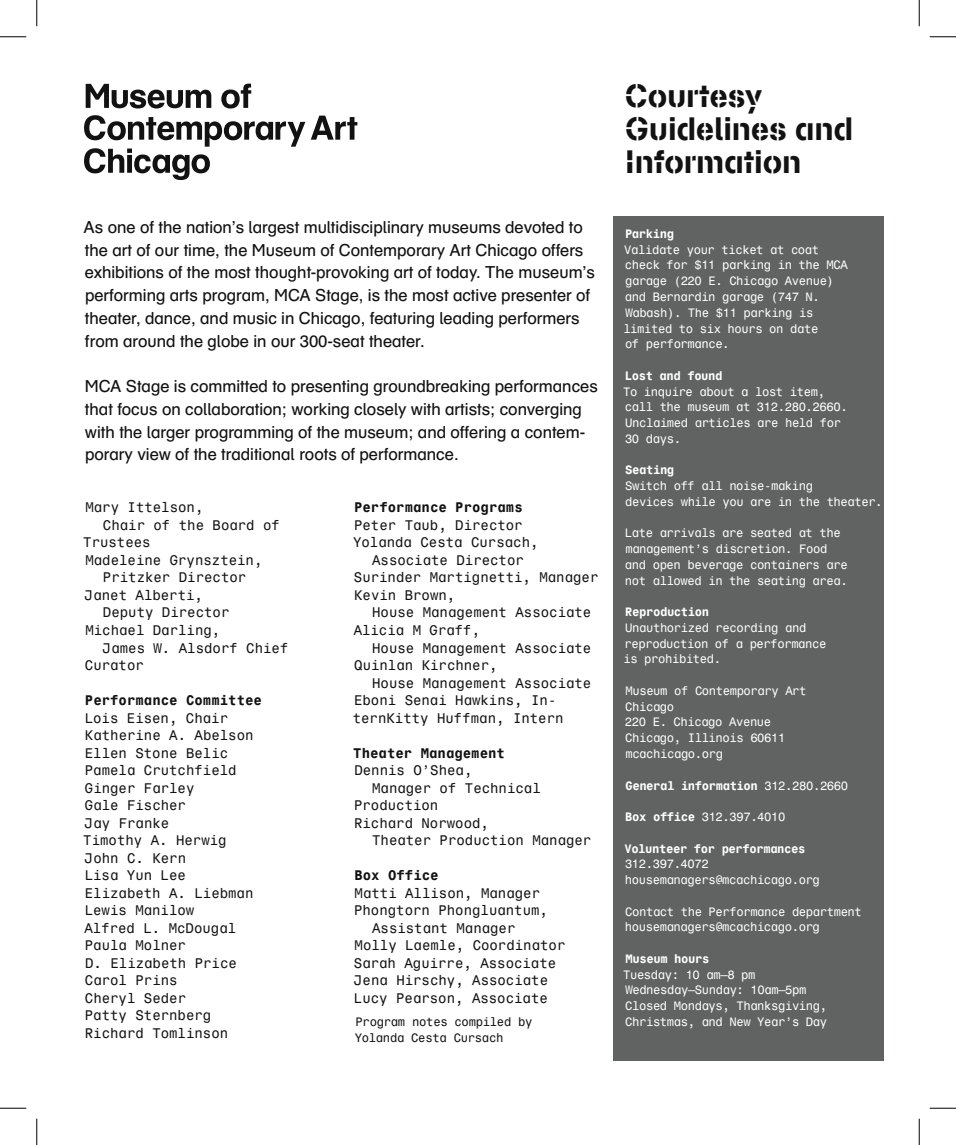
<style>
.page{position:relative;width:956px;height:1145px;background:#fff}
.page>*{position:absolute;margin:0;border:0;box-sizing:border-box;transform-origin:0 0}
.t1{font:700 31.5px/33.2px "CMCA Schulbuch Stencil";letter-spacing:-.005em;color:#121212}
.t2{font:16.62px/22.8px "CMCA Schulbuch";color:#121212}
.t3{font:14px/17.5px "CMCA Schulbuch Mono";color:#121212}
.t4{font:700 14px "CMCA Schulbuch Mono";color:#121212}
.t5{font:12.25px/15.8px "CMCA Schulbuch Mono";letter-spacing:-.035em;color:#fff}
.t6{font:700 12.25px "CMCA Schulbuch Mono";letter-spacing:-.035em;color:#fff}
.t7{font:12.25px/15.8px "CMCA Schulbuch Mono";letter-spacing:-.025em;color:#121212}
.s1{font-weight:400}
.s2{font-weight:700}
</style>
<div class="page">
<div style="left:613px;top:217px;width:270px;height:843px;background:#606362"></div>
<svg style="left:84px;top:115px;width:273px;height:65px"></svg>
<svg style="left:86px;top:84px;width:165px;height:24px"></svg>
<svg style="left:0;top:36px;width:26px;height:1px"></svg>
<svg style="left:929px;top:36px;width:27px;height:1px"></svg>
<svg style="left:0;top:1107px;width:26px;height:1px"></svg>
<svg style="left:929px;top:1107px;width:27px;height:1px"></svg>
<svg style="left:36px;top:0;width:1px;height:26px"></svg>
<svg style="left:36px;top:1118px;width:1px;height:26px"></svg>
<svg style="left:918px;top:0;width:1px;height:26px"></svg>
<svg style="left:918px;top:1118px;width:1px;height:26px"></svg>
<p class="t2" style="left:84px;top:216px;width:512px">As one of the nation’s largest multidisciplinary museums devoted to the art of our time, the Museum of Contemporary Art Chicago offers exhibitions of the most thought-provoking art of today. The museum’s performing arts program, MCA Stage, is the most active presenter of theater, dance, and music in Chicago, featuring leading performers from around the globe in our 300-seat theater.</p>
<p class="t2" style="left:85px;top:375px;width:514px">MCA Stage is committed to presenting groundbreaking performances that focus on collaboration; working closely with artists; converging with the larger programming of the museum; and offering a contem&shy;porary view of the traditional roots of performance.</p>
<p class="t3" style="left:85px;top:498px;width:119px">Mary Ittelson,</p>
<p class="t3" style="left:103px;top:516px;width:178px">Chair of the Board of</p>
<p class="t3" style="left:83px;top:533px;width:69px">Trustees</p>
<p class="t3" style="left:85px;top:551px;width:178px">Madeleine Grynsztein,</p>
<p class="t3" style="left:103px;top:568px;width:145px">Pritzker Director</p>
<p class="t3" style="left:85px;top:586px;width:119px">Janet Alberti,</p>
<p class="t3" style="left:103px;top:603px;width:128px">Deputy Director</p>
<p class="t3" style="left:85px;top:621px;width:136px">Michael Darling,</p>
<p class="t3" style="left:103px;top:638px;width:187px">James W. Alsdorf Chief</p>
<p class="t3" style="left:85px;top:656px;width:60px">Curator</p>
<p class="t4" style="left:85px;top:691px;width:178px">Performance Committee</p>
<p class="t3" style="left:83px;top:708px;width:172px">Lois Eisen, Chair<br>Katherine A. Abelson<br>Ellen Stone Belic<br>Pamela Crutchfield<br>Ginger Farley<br>Gale Fischer<br>Jay Franke<br>Timothy A. Herwig<br>John C. Kern<br>Lisa Yun Lee<br>Elizabeth A. Liebman<br>Lewis Manilow<br>Alfred L. McDougal<br>Paula Molner<br>D. Elizabeth Price<br>Carol Prins<br>Cheryl Seder<br>Patty Sternberg<br>Richard Tomlinson</p>
<p class="t4" style="left:354px;top:499px;width:170px">Performance Programs</p>
<p class="t3" style="left:354px;top:516px;width:170px">Peter Taub, Director</p>
<p class="t3" style="left:353px;top:533px;width:187px">Yolanda Cesta Cursach,</p>
<p class="t3" style="left:372px;top:551px;width:153px">Associate Director</p>
<p class="t3" style="left:354px;top:568px;width:246px">Surinder Martignetti, Manager</p>
<p class="t3" style="left:354px;top:586px;width:103px">Kevin Brown,</p>
<p class="t3" style="left:372px;top:603px;width:221px">House Management Associate</p>
<p class="t3" style="left:353px;top:621px;width:128px">Alicia M Graff,</p>
<p class="t3" style="left:372px;top:638px;width:221px">House Management Associate</p>
<p class="t3" style="left:354px;top:656px;width:145px">Quinlan Kirchner,</p>
<p class="t3" style="left:372px;top:673px;width:221px">House Management Associate</p>
<p class="t3" style="left:354px;top:691px;width:204px">Eboni Senai Hawkins, In-</p>
<p class="t3" style="left:353px;top:708px;width:212px">ternKitty Huffman, Intern</p>
<p class="t4" style="left:353px;top:744px;width:153px">Theater Management</p>
<p class="t3" style="left:354px;top:761px;width:119px">Dennis O’Shea,</p>
<p class="t3" style="left:372px;top:778px;width:170px">Manager of Technical</p>
<p class="t3" style="left:354px;top:796px;width:86px">Production</p>
<p class="t3" style="left:354px;top:813px;width:136px">Richard Norwood,</p>
<p class="t3" style="left:372px;top:831px;width:221px">Theater Production Manager</p>
<p class="t4" style="left:354px;top:866px;width:86px">Box Office</p>
<p class="t3" style="left:354px;top:883px;width:187px">Matti Allison, Manager</p>
<p class="t3" style="left:354px;top:901px;width:195px">Phongtorn Phongluantum,</p>
<p class="t3" style="left:372px;top:918px;width:145px">Assistant Manager</p>
<p class="t3" style="left:354px;top:936px;width:212px">Molly Laemle, Coordinator</p>
<p class="t3" style="left:354px;top:953px;width:204px">Sarah Aguirre, Associate</p>
<p class="t3" style="left:354px;top:971px;width:195px">Jena Hirschy, Associate</p>
<p class="t3" style="left:354px;top:988px;width:195px">Lucy Pearson, Associate</p>
<p class="t7" style="left:354px;top:1013px;width:179px">Program notes compiled by<br>Yolanda Cesta Cursach</p>
<h1 class="t1" style="left:625px;top:80px;width:230px">Courtesy<br>Guidelines and<br>Information</h1>
<p class="t6" style="left:625px;top:226px;width:51px">Parking</p>
<p class="t5" style="left:623px;top:241px;width:226px">Validate your ticket at coat check for $11 parking in the MCA garage (220 E. Chicago Avenue) and Bernardin garage (747 N.<br>Wabash). The $11 parking is limited to six hours on date<br>of performance.</p>
<p class="t6" style="left:625px;top:368px;width:99px">Lost and found</p>
<p class="t5" style="left:623px;top:383px;width:226px">To inquire about a lost item, call the museum at 312.280.2660.<br>Unclaimed articles are held for<br>30 days.</p>
<p class="t6" style="left:625px;top:462px;width:51px">Seating</p>
<p class="t5" style="left:625px;top:478px;width:259px">Switch off all noise-making<br>devices while you are in the theater.</p>
<p class="t5" style="left:625px;top:525px;width:224px">Late arrivals are seated at the management’s discretion. Food and open beverage containers are not allowed in the seating area.</p>
<p class="t6" style="left:625px;top:604px;width:85px">Reproduction</p>
<p class="t5" style="left:623px;top:619px;width:204px">Unauthorized recording and reproduction of a performance is prohibited.</p>
<p class="t5" style="left:625px;top:682px;width:183px">Museum of Contemporary Art<br>Chicago<br>220 E. Chicago Avenue<br>Chicago, Illinois 60611 mcachicago.org</p>
<p class="t6" style="left:625px;top:777px;width:224px">General information <span class="s1">312.280.2660</span></p>
<p class="t5" style="left:625px;top:808px;width:162px"><span class="s2">Box office</span> 312.397.4010</p>
<p class="t6" style="left:624px;top:840px;width:183px">Volunteer for performances</p>
<p class="t5" style="left:625px;top:856px;width:196px">312.397.4072 housemanagers@mcachicago.org</p>
<p class="t5" style="left:625px;top:903px;width:238px">Contact the Performance department housemanagers@mcachicago.org</p>
<p class="t6" style="left:625px;top:951px;width:85px">Museum hours</p>
<p class="t5" style="left:623px;top:966px;width:205px">Tuesday: 10 am–8 pm<br>Wednesday–Sunday: 10am–5pm<br>Closed Mondays, Thanksgiving,<br>Christmas, and New Year’s Day</p>
</div>
